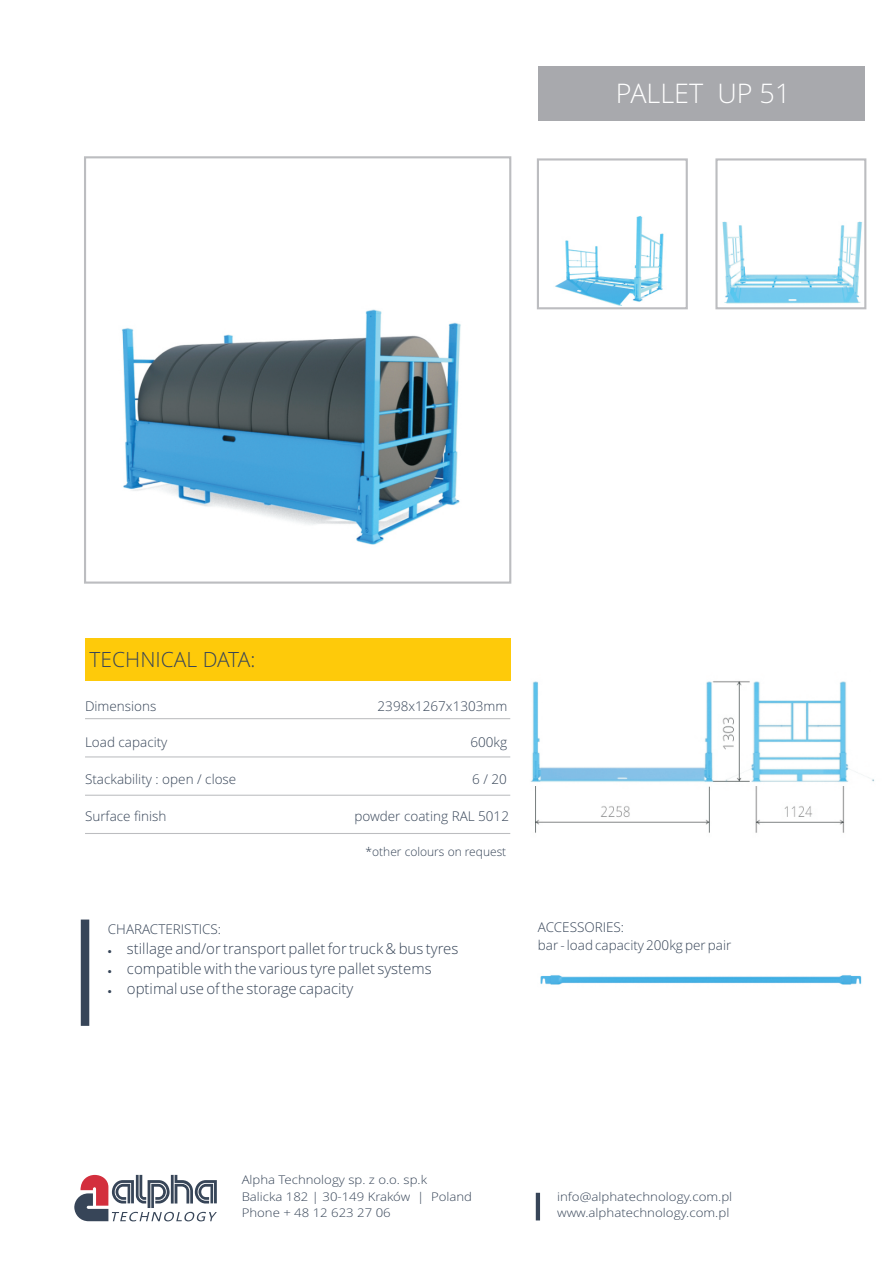
<style>
.page{position:relative;width:893px;height:1263px;background:#fff}
.page>*{position:absolute;margin:0;border:0;box-sizing:border-box;transform-origin:0 0}
.t1{font:300 27px "Open Sans";color:#fff}
.t2{font:300 21px "Open Sans";color:#374558}
.t3{font:300 15px "Open Sans";color:#374558}
.t4{font:300 13.5px/18.5px "Open Sans";color:#374558}
.t5{font:300 12px/16.4px "Open Sans";color:#374558;scale:1.1 1}
.t6{font:300 12px/16.4px "Open Sans";color:#374558;scale:1.11 1}
.t7{font:300 12px "Open Sans";color:#374558}
</style>
<div class="page">
<img style="left:722px;top:221px;width:140px;height:83px">
<div style="left:84px;top:156px;width:427px;height:428px;border:2px solid #bcbdc0"></div>
<div style="left:538px;top:66px;width:327px;height:55px;background:#a8a9ad"></div>
<div style="left:715px;top:158px;width:151px;height:151px;border:2px solid #bcbdc0"></div>
<div style="left:537px;top:158px;width:151px;height:151px;border:2px solid #bcbdc0"></div>
<svg style="left:74px;top:1175px;width:143px;height:46px"></svg>
<hr style="left:536px;top:1193px;width:4px;height:27px;background:#374558">
<hr style="left:85px;top:718px;width:425px;height:1px;background:#bcbdc0">
<hr style="left:85px;top:756px;width:425px;height:1px;background:#bcbdc0">
<hr style="left:85px;top:795px;width:425px;height:1px;background:#bcbdc0">
<div style="left:85px;top:638px;width:425px;height:42px;background:#feca0a"></div>
<hr style="left:85px;top:833px;width:425px;height:1px;background:#bcbdc0">
<img style="left:540px;top:975px;width:322px;height:10px">
<img style="left:555px;top:216px;width:109px;height:90px">
<img style="left:122px;top:309px;width:339px;height:236px">
<div style="left:81px;top:919px;width:8px;height:107px;background:#374558"></div>
<img style="left:530px;top:681px;width:344px;height:152px">
<h1 class="t1" style="left:616px;top:82px;width:176px">PALLET UP 51</h1>
<h2 class="t2" style="left:90px;top:650px;width:167px">TECHNICAL DATA:</h2>
<p class="t4" style="left:85px;top:698px;width:73px">Dimensions</p>
<p class="t4" style="left:378px;top:698px;width:131px">2398x1267x1303mm</p>
<p class="t4" style="left:85px;top:734px;width:84px">Load capacity</p>
<p class="t4" style="left:470px;top:734px;width:38px">600kg</p>
<p class="t4" style="left:85px;top:771px;width:153px">Stackability : open / close</p>
<p class="t4" style="left:472px;top:771px;width:36px">6 / 20</p>
<p class="t4" style="left:85px;top:808px;width:83px">Surface finish</p>
<p class="t4" style="left:354px;top:808px;width:156px">powder coating RAL 5012</p>
<p class="t7" style="left:366px;top:847px;width:142px">*other colours on request</p>
<p class="t4" style="left:108px;top:921px;width:115px">CHARACTERISTICS:</p>
<p class="t3" style="left:108px;top:942px;width:352px">•stillage and/or transport pallet for truck &amp; bus tyres</p>
<p class="t3" style="left:108px;top:962px;width:325px">•compatible with the various tyre pallet systems</p>
<p class="t3" style="left:108px;top:983px;width:247px">•optimal use of the storage capacity</p>
<p class="t4" style="left:538px;top:919px;width:195px">ACCESSORIES:<br>bar - load capacity 200kg per pair</p>
<p class="t5" style="left:242px;top:1173px;width:211px">Alpha Technology sp. z o.o. sp.k<br>Balicka 182 | 30-149 Kraków | Poland<br>Phone + 48 12 623 27 06</p>
<p class="t6" style="left:557px;top:1189px;width:159px">info@alphatechnology.com.pl www.alphatechnology.com.pl</p>
</div>
